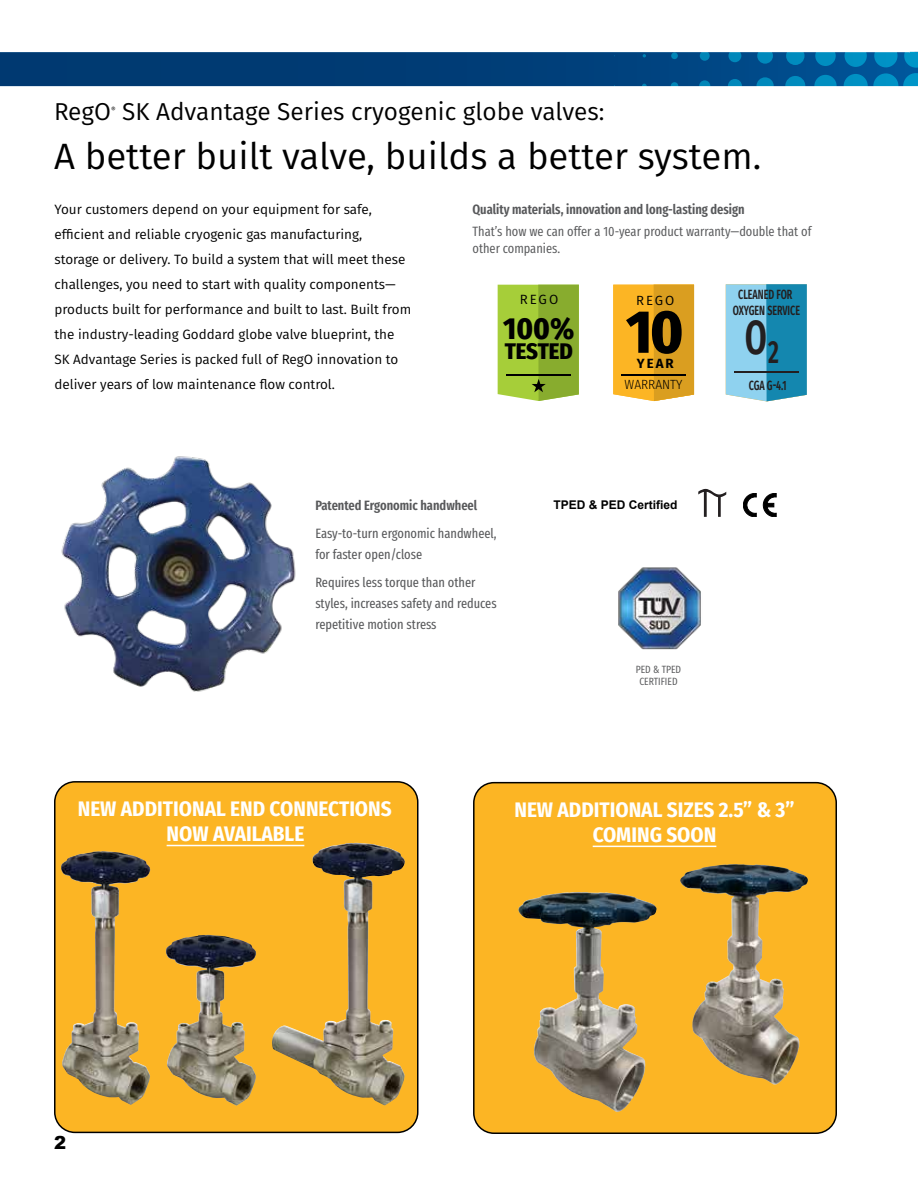
<style>
.page{position:relative;width:918px;height:1188px;background:#fff}
.page>*{position:absolute;margin:0;border:0;box-sizing:border-box;transform-origin:0 0}
.t1{font:800 60.75px "Fira Sans Condensed";color:#000}
.t2{font:600 48px "Fira Sans Condensed";color:#231f20;scale:.74 1}
.t3{font:36.6px "Fira Sans";color:#000}
.t4{font:800 30.45px "Fira Sans Condensed";color:#000}
.t5{font:24.45px "Fira Sans";color:#000}
.t6{font:800 22.5px "Fira Sans Condensed";color:#000}
.t7{font:700 21px/25.3px "Fira Sans Condensed";color:#fff;text-align:center}
.t8{font:900 18px "Arial";color:#000}
.t9{font:13.5px/25px "Fira Sans";color:#000}
.t10{font:13.5px/21px "Fira Sans Compressed";color:#58595b}
.t11{font:600 13.5px "Fira Sans Compressed";color:#58595b}
.t12{font:13.5px/16.2px "Fira Sans Compressed";color:#58595b}
.t13{font:600 13.35px/16px "Fira Sans Condensed";color:#231f20;text-align:center;scale:.74 1}
.t14{font:13.35px "Fira Sans";letter-spacing:.15em;color:#000}
.t15{font:300 13.35px "Fira Sans Condensed";color:#000}
.t16{font:700 13.35px "Fira Sans";color:#000}
.t17{font:700 12px "Arial";color:#000}
.t18{font:10.5px/12px "Fira Sans Compressed";color:#58595b;text-align:center}
.t19{font:7.05px "Fira Sans";color:#000}
</style>
<div class="page">
<svg style="left:0;top:52px;width:918px;height:34px;background:#004780"></svg>
<div style="left:474px;top:783px;width:362px;height:350px;background:#fcb524;border-radius:20px"></div>
<hr style="left:593px;top:846px;width:123px;height:1px;background:#fff">
<div style="left:473px;top:782px;width:364px;height:352px;border:2px solid #000;border-radius:20px"></div>
<div style="left:55px;top:782px;width:363px;height:350px;background:#fcb524;border-radius:20px"></div>
<hr style="left:167px;top:845px;width:137px;height:1px;background:#fff">
<div style="left:54px;top:781px;width:364px;height:352px;border:2px solid #000;border-radius:20px"></div>
<svg style="left:613px;top:285px;width:81px;height:116px;background:#ebab28"></svg>
<hr style="left:621px;top:374px;width:65px;height:2px;background:#000">
<svg style="left:498px;top:285px;width:81px;height:116px;background:#96bb38"></svg>
<img style="left:618px;top:567px;width:83px;height:83px">
<img style="left:61px;top:456px;width:235px;height:236px">
<img style="left:269px;top:843px;width:136px;height:263px">
<img style="left:518px;top:892px;width:139px;height:220px">
<img style="left:680px;top:864px;width:128px;height:221px">
<img style="left:166px;top:934px;width:91px;height:172px">
<img style="left:61px;top:851px;width:89px;height:254px">
<svg style="left:698px;top:489px;width:28px;height:28px"></svg>
<svg style="left:743px;top:493px;width:13px;height:24px"></svg>
<svg style="left:763px;top:493px;width:13px;height:24px"></svg>
<svg style="left:726px;top:284px;width:81px;height:117px;background:#56adce"></svg>
<hr style="left:734px;top:371px;width:65px;height:1px;background:#231f20">
<h3 class="t5" style="left:54px;top:93px;width:59px">RegO</h3>
<p class="t19" style="left:111px;top:104px;width:6px">®</p>
<h3 class="t5" style="left:122px;top:93px;width:484px">SK Advantage Series cryogenic globe valves:</h3>
<h3 class="t3" style="left:54px;top:129px;width:709px">A better built valve, builds a better system.</h3>
<p class="t9" style="left:54px;top:196px;width:358px">Your customers depend on your equipment for safe, efficient and reliable cryogenic gas manufacturing,<br>storage or delivery. To build a system that will meet these challenges, you need to start with quality components— products built for performance and built to last. Built from the industry-leading Goddard globe valve blueprint, the SK Advantage Series is packed full of RegO innovation to deliver years of low maintenance flow control.</p>
<p class="t11" style="left:472px;top:198px;width:274px">Quality materials, innovation and long-lasting design</p>
<p class="t12" style="left:472px;top:223px;width:341px">That’s how we can offer a 10-year product warranty—double that of other companies.</p>
<p class="t13" style="left:733px;top:286px;width:93px">CLEANED FOR<br>OXYGEN SERVICE</p>
<p class="t14" style="left:520px;top:290px;width:40px">REGO</p>
<p class="t14" style="left:636px;top:290px;width:40px">REGO</p>
<h1 class="t1" style="left:626px;top:279px;width:59px">10</h1>
<h3 class="t4" style="left:503px;top:302px;width:73px">100%</h3>
<h3 class="t6" style="left:505px;top:331px;width:70px">TESTED</h3>
<h2 class="t2" style="left:745px;top:298px;width:48px">O<sub>2</sub></h2>
<p class="t16" style="left:637px;top:353px;width:38px">YEAR</p>
<p class="t15" style="left:625px;top:375px;width:59px">WARRANTY</p>
<p class="t13" style="left:749px;top:376px;width:53px">CGA G-4.1</p>
<p class="t11" style="left:315px;top:494px;width:163px">Patented Ergonomic handwheel</p>
<p class="t10" style="left:315px;top:522px;width:183px">Easy-to-turn ergonomic handwheel, for faster open/close</p>
<p class="t10" style="left:315px;top:571px;width:183px">Requires less torque than other styles, increases safety and reduces repetitive motion stress</p>
<p class="t17" style="left:554px;top:496px;width:126px">TPED &amp; PED Certified</p>
<p class="t18" style="left:636px;top:664px;width:47px">PED &amp; TPED<br>CERTIFIED</p>
<h3 class="t7" style="left:78px;top:794px;width:315px">NEW ADDITIONAL END CONNECTIONS<br>NOW AVAILABLE</h3>
<h3 class="t7" style="left:514px;top:795px;width:282px">NEW ADDITIONAL SIZES 2.5” &amp; 3”<br>COMING SOON</h3>
<h3 class="t8" style="left:54px;top:1130px;width:14px">2</h3>
</div>
